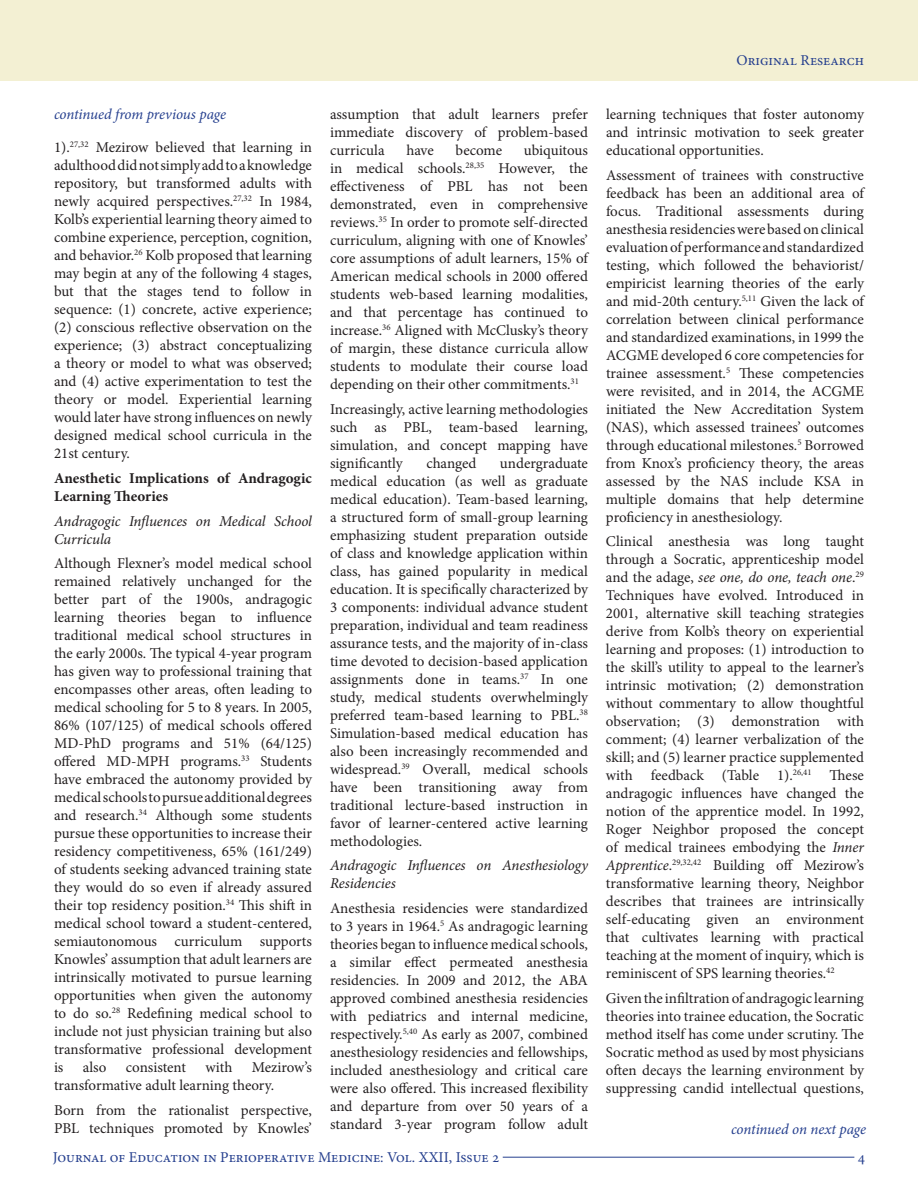
<style>
.page{position:relative;width:918px;height:1188px;background:#fff}
.page>*{position:absolute;margin:0;border:0;box-sizing:border-box;transform-origin:0 0}
.t1{font:15px/18px "Minion Pro";letter-spacing:-.005em;color:#231f20;text-align:justify}
.t2{font:italic 15px/18px "Minion Pro";letter-spacing:-.005em;color:#231f20}
.t3{font:15px "Minion Pro";color:#253f8e}
.t4{font:700 15px/18px "Minion Pro";color:#231f20}
.t5{font:italic 15px "Minion Pro";letter-spacing:-.01em;color:#253f8e}
.s1{font-style:italic}
</style>
<div class="page">
<hr style="left:503px;top:1157px;width:351px;height:1px;background:#253f8e">
<div style="left:0;top:0;width:918px;height:81px;background:#f3f0d3"></div>
<p class="t5" style="left:54px;top:104px;width:174px">continued from previous page</p>
<p class="t1" style="left:54px;top:139px;width:260px">1).<sup>27,32</sup> Mezirow believed that learning in adulthood did not simply add to a knowledge repository, but transformed adults with newly acquired perspectives.<sup>27,32</sup> In 1984, Kolb’s experiential learning theory aimed to combine experience, perception, cognition, and behavior.<sup>26</sup> Kolb proposed that learning may begin at any of the following 4 stages, but that the stages tend to follow in sequence: (1) concrete, active experience; (2) conscious reflective observation on the experience; (3) abstract conceptualizing a theory or model to what was observed; and (4) active experimentation to test the theory or model. Experiential learning would later have strong influences on newly designed medical school curricula in the 21st century.</p>
<p class="t4" style="left:54px;top:469px;width:259px">Anesthetic Implications of Andragogic<br>Learning Theories</p>
<p class="t2" style="left:54px;top:512px;width:260px">Andragogic Influences on Medical School<br>Curricula</p>
<p class="t1" style="left:54px;top:555px;width:260px">Although Flexner’s model medical school remained relatively unchanged for the better part of the 1900s, andragogic learning theories began to influence traditional medical school structures in the early 2000s. The typical 4-year program has given way to professional training that encompasses other areas, often leading to medical schooling for 5 to 8 years. In 2005, 86% (107/125) of medical schools offered MD-PhD programs and 51% (64/125) offered MD-MPH programs.<sup>33</sup> Students have embraced the autonomy provided by medical schools to pursue additional degrees and research.<sup>34</sup> Although some students pursue these opportunities to increase their residency competitiveness, 65% (161/249) of students seeking advanced training state they would do so even if already assured their top residency position.<sup>34</sup> This shift in medical school toward a student-centered, semiautonomous curriculum supports Knowles’ assumption that adult learners are intrinsically motivated to pursue learning opportunities when given the autonomy to do so.<sup>28</sup> Redefining medical school to include not just physician training but also transformative professional development is</p>
<p class="t1" style="left:83px;top:1059px;width:25px">also</p>
<p class="t1" style="left:126px;top:1059px;width:62px">consistent</p>
<p class="t1" style="left:206px;top:1059px;width:28px">with</p>
<p class="t1" style="left:54px;top:1059px;width:260px;text-indent:198px">Mezirow’s transformative adult learning theory.</p>
<p class="t1" style="left:54px;top:1102px;width:259px">Born from the rationalist perspective,<br>PBL techniques promoted by Knowles’</p>
<p class="t3" style="left:737px;top:50px;width:129px">Original Research</p>
<p class="t1" style="left:330px;top:105px;width:259px">assumption that adult learners prefer immediate discovery of problem-based curricula</p>
<p class="t1" style="left:330px;top:141px;width:261px;text-indent:194px">ubiquitous in medical schools.<sup>28,35</sup> However, the effectiveness of PBL has not been demonstrated, even in comprehensive reviews.<sup>35</sup> In order to promote self-directed curriculum, aligning with one of Knowles’ core assumptions of adult learners, 15% of American medical schools in 2000 offered students web-based learning modalities, and that percentage has continued to increase.<sup>36</sup> Aligned with McClusky’s theory of margin, these distance curricula allow students to modulate their course load depending on their other commitments.<sup>31</sup></p>
<p class="t1" style="left:330px;top:400px;width:260px">Increasingly, active learning methodologies such as PBL, team-based learning, simulation, and concept mapping have significantly</p>
<p class="t1" style="left:406px;top:141px;width:29px">have</p>
<p class="t1" style="left:456px;top:141px;width:48px">become</p>
<p class="t1" style="left:330px;top:454px;width:260px;text-indent:170px">undergraduate medical education (as well as graduate medical education). Team-based learning, a structured form of small-group learning emphasizing student preparation outside of class and knowledge application within class, has gained popularity in medical education. It is specifically characterized by 3 components: individual advance student preparation, individual and team readiness assurance tests, and the majority of in-class time devoted to decision-based application assignments done in teams.<sup>37</sup> In one study, medical students overwhelmingly preferred team-based learning to PBL.<sup>38<br></sup>Simulation-based medical education has also been increasingly recommended and widespread.<sup>39</sup> Overall, medical schools have been transitioning away from traditional lecture-based instruction in favor of learner-centered active learning methodologies.</p>
<p class="t2" style="left:330px;top:857px;width:259px">Andragogic Influences on Anesthesiology<br>Residencies</p>
<p class="t1" style="left:330px;top:899px;width:260px">Anesthesia residencies were standardized to 3 years in 1964.<sup>5</sup> As andragogic learning theories began to influence medical schools, a similar effect permeated anesthesia residencies. In 2009 and 2012, the ABA approved combined anesthesia residencies with pediatrics and internal medicine, respectively.<sup>5,40</sup> As early as 2007, combined anesthesiology residencies and fellowships, included anesthesiology and critical care were also offered. This increased flexibility and departure from over 50 years of a standard 3-year program follow adult</p>
<p class="t1" style="left:426px;top:454px;width:52px">changed</p>
<p class="t1" style="left:606px;top:105px;width:260px">learning techniques that foster autonomy and intrinsic motivation to seek greater educational opportunities.</p>
<p class="t1" style="left:606px;top:166px;width:261px">Assessment of trainees with constructive feedback has been an additional area of focus. Traditional assessments during anesthesia residencies were based on clinical evaluation of performance and standardized testing, which followed the behaviorist/ empiricist learning theories of the early and mid-20th century.<sup>5,11</sup> Given the lack of correlation between clinical performance and standardized examinations, in 1999 the ACGME developed 6 core competencies for trainee assessment.<sup>5</sup> These competencies were revisited, and in 2014, the ACGME initiated the New Accreditation System (NAS), which assessed trainees’ outcomes through educational milestones.<sup>5</sup> Borrowed from Knox’s proficiency theory, the areas assessed by the NAS include KSA in multiple domains that help determine proficiency in anesthesiology.</p>
<p class="t1" style="left:606px;top:533px;width:260px">Clinical anesthesia was long taught through a Socratic, apprenticeship model and the adage, <span class="s1">see one, do one, teach one</span>.<sup>29<br></sup>Techniques have evolved. Introduced in 2001, alternative skill teaching strategies derive from Kolb’s theory on experiential learning and proposes: (1) introduction to the skill’s utility to appeal to the learner’s intrinsic motivation; (2) demonstration without commentary to allow thoughtful observation; (3) demonstration with comment; (4) learner verbalization of the skill; and (5) learner practice supplemented with feedback (Table 1).<sup>26,41</sup> These andragogic influences have changed the notion of the apprentice model. In 1992, Roger Neighbor proposed the concept of medical trainees embodying the <span class="s1">Inner Apprentice</span>.<sup>29,32,42</sup> Building off Mezirow’s transformative learning theory, Neighbor describes that trainees are intrinsically self-educating given an environment that cultivates learning with practical teaching at the moment of inquiry, which is reminiscent of SPS learning theories.<sup>42</sup></p>
<p class="t1" style="left:606px;top:989px;width:260px">Given the infiltration of andragogic learning theories into trainee education, the Socratic method itself has come under scrutiny. The Socratic method as used by most physicians often decays the learning environment by suppressing candid intellectual questions,</p>
<p class="t5" style="left:731px;top:1119px;width:137px">continued on next page</p>
<p class="t3" style="left:53px;top:1147px;width:448px">Journal of Education in Perioperative Medicine: Vol. XXII, Issue 2</p>
<p class="t3" style="left:858px;top:1147px;width:9px">4</p>
</div>
